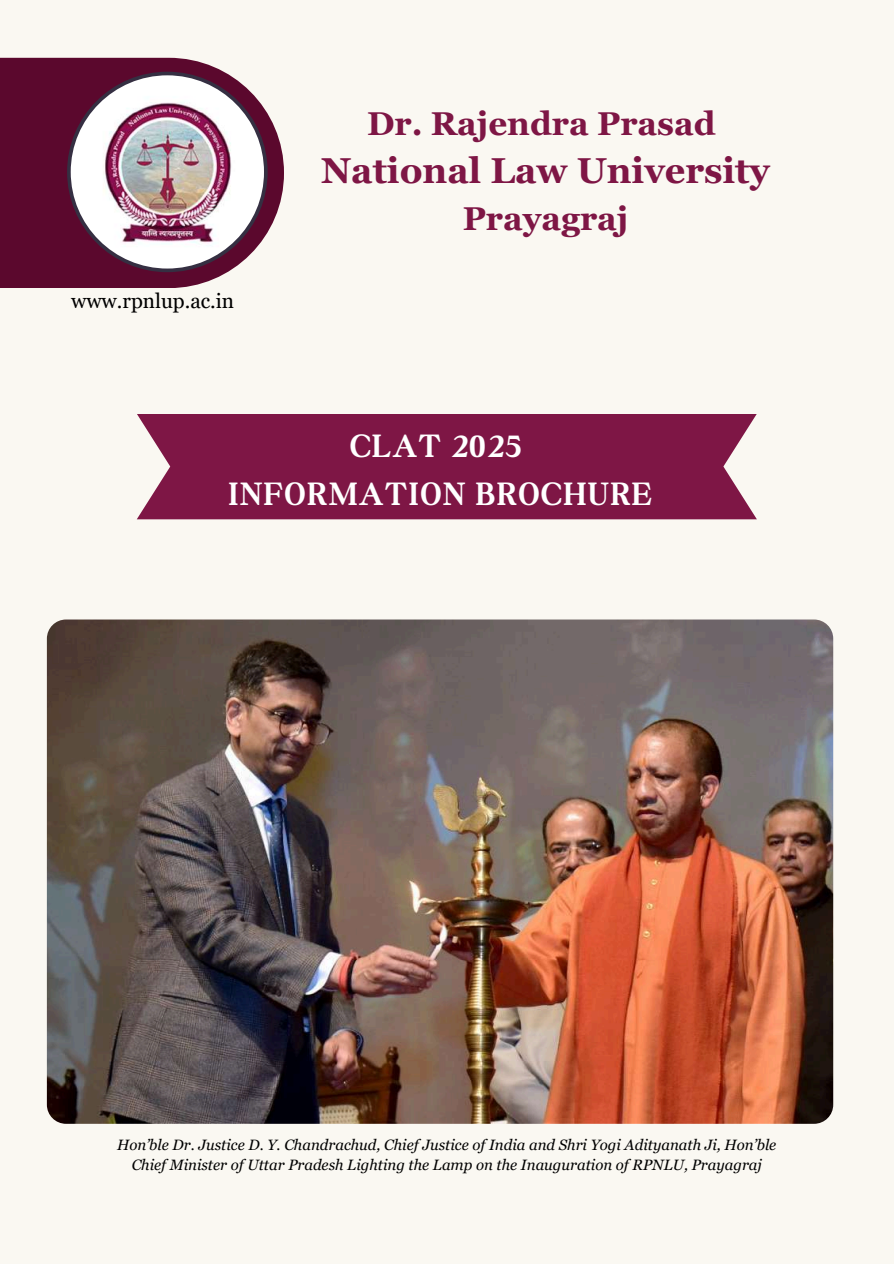
<style>
.page{position:relative;width:894px;height:1264px;background:#fff}
.page>*{position:absolute;margin:0;border:0;box-sizing:border-box;transform-origin:0 0}
.t1{font:700 36px "Georgia Pro";color:#7e1645}
.t2{font:700 34.5px/47.2px "Boston Angel";letter-spacing:.055em;color:#fff;text-align:center}
.t3{font:700 33px "Georgia Pro";color:#7e1645}
.t4{font:20.7px "Georgia Pro";color:#000}
.t5{font:italic 15px/20.2px "Georgia Pro";color:#000;text-align:center}
</style>
<div class="page">
<div style="left:0;top:0;width:893px;height:1263px;background:#faf8f2"></div>
<svg style="left:0;top:58px;width:284px;height:230px;fill:#5b082d"></svg>
<img style="left:67px;top:72px;width:200px;height:200px">
<img style="left:47px;top:619px;width:785px;height:504px;border-radius:19px">
<div style="left:137px;top:414px;width:619px;height:105px;background:#7e1645"></div>
<h3 class="t4" style="left:71px;top:289px;width:164px">www.rpnlup.ac.in</h3>
<h3 class="t3" style="left:367px;top:104px;width:350px">Dr. Rajendra Prasad</h3>
<h1 class="t1" style="left:321px;top:150px;width:450px">National Law University</h1>
<h3 class="t3" style="left:462px;top:200px;width:167px">Prayagraj</h3>
<h2 class="t2" style="left:228px;top:422px;width:424px">CLAT 2025<br>INFORMATION BROCHURE</h2>
<p class="t5" style="left:117px;top:1134px;width:660px">Hon’ble Dr. Justice D. Y. Chandrachud, Chief Justice of India and Shri Yogi Adityanath Ji, Hon’ble<br>Chief Minister of Uttar Pradesh Lighting the Lamp on the Inauguration of RPNLU, Prayagraj</p>
</div>
